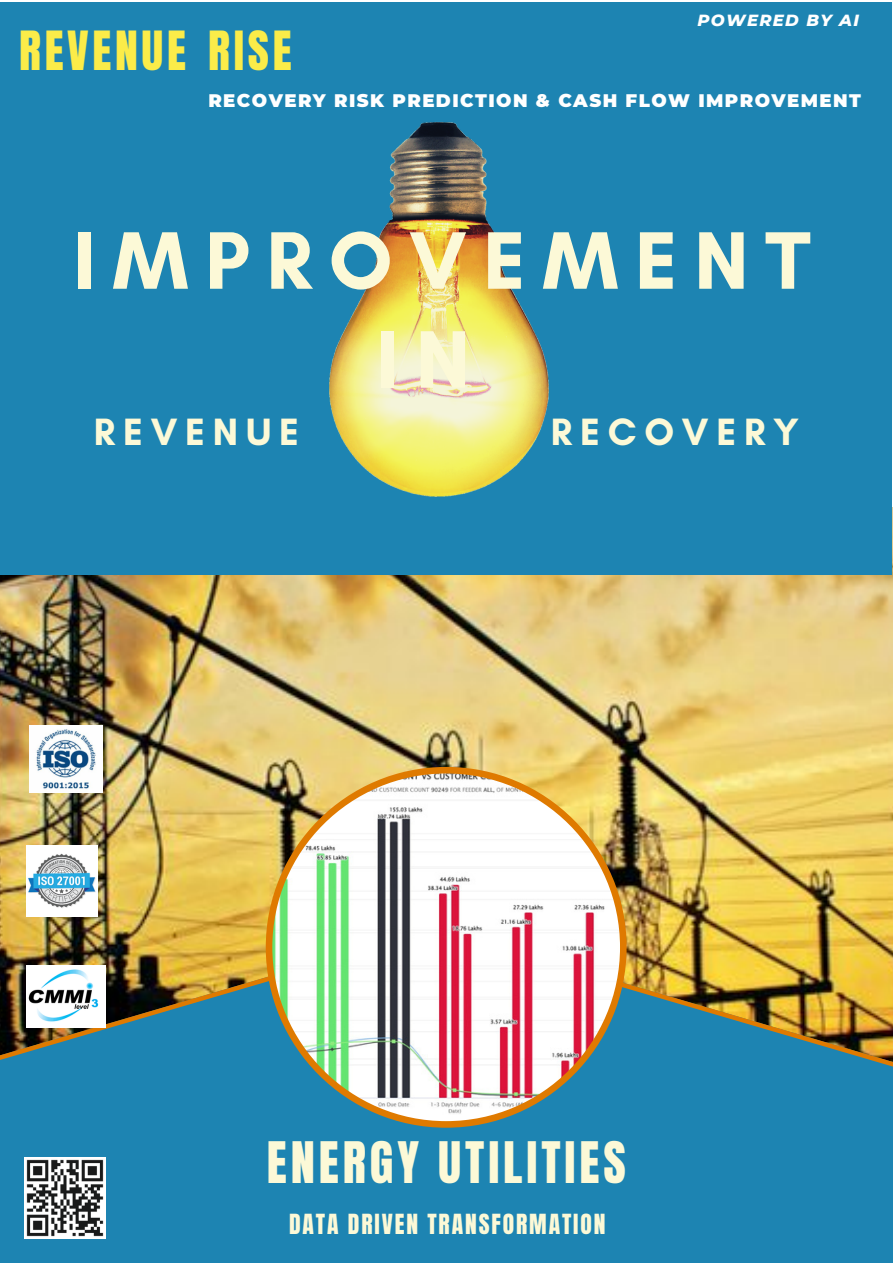
<style>
.page{position:relative;width:893px;height:1264px;background:#fff}
.page>*{position:absolute;margin:0;border:0;box-sizing:border-box;transform-origin:0 0}
.t1{font:700 82.95px/98.9px "Glacial Indifference";letter-spacing:.2em;color:#fcf9d7;text-align:center}
.t2{font:48.6px "Anton";letter-spacing:.08em;color:#fcf9d7}
.t3{font:45.9px "Anton";letter-spacing:.08em;color:#fbec49}
.t4{font:700 38.7px "Glacial Indifference";letter-spacing:.2em;color:#fcf9d7}
.t5{font:23.55px "Anton";letter-spacing:.08em;color:#fcf9d7}
.t6{font:900 18.15px "Montserrat";letter-spacing:.08em;color:#fff}
.t7{font:italic 800 16.5px "Montserrat";letter-spacing:.08em;color:#fff}
</style>
<div class="page">
<img style="left:0;top:507px;width:892px;height:420px">
<svg style="left:0;top:927px;width:892px;height:335px;background:#3c8595"></svg>
<svg style="left:266px;top:767px;width:360px;height:360px"></svg>
<div style="left:0;top:2px;width:891px;height:572px;background:#1d84b2"></div>
<img style="left:25px;top:1157px;width:80px;height:81px">
<img style="left:329px;top:122px;width:220px;height:375px">
<img style="left:29px;top:725px;width:73px;height:68px">
<img style="left:26px;top:845px;width:71px;height:71px">
<img style="left:26px;top:965px;width:79px;height:62px">
<h3 class="t3" style="left:19px;top:18px;width:168px">REVENUE</h3>
<h3 class="t3" style="left:208px;top:18px;width:85px">RISE</h3>
<p class="t7" style="left:697px;top:10px;width:163px">POWERED BY AI</p>
<p class="t6" style="left:208px;top:90px;width:654px">RECOVERY RISK PREDICTION &amp; CASH FLOW IMPROVEMENT</p>
<h1 class="t1" style="left:73px;top:210px;width:738px">IMPROVEMENT<br>IN</h1>
<h3 class="t4" style="left:94px;top:408px;width:206px">REVENUE</h3>
<h3 class="t4" style="left:551px;top:408px;width:249px">RECOVERY</h3>
<h2 class="t2" style="left:267px;top:1127px;width:360px">ENERGY UTILITIES</h2>
<p class="t5" style="left:289px;top:1206px;width:318px">DATA DRIVEN TRANSFORMATION</p>
</div>
